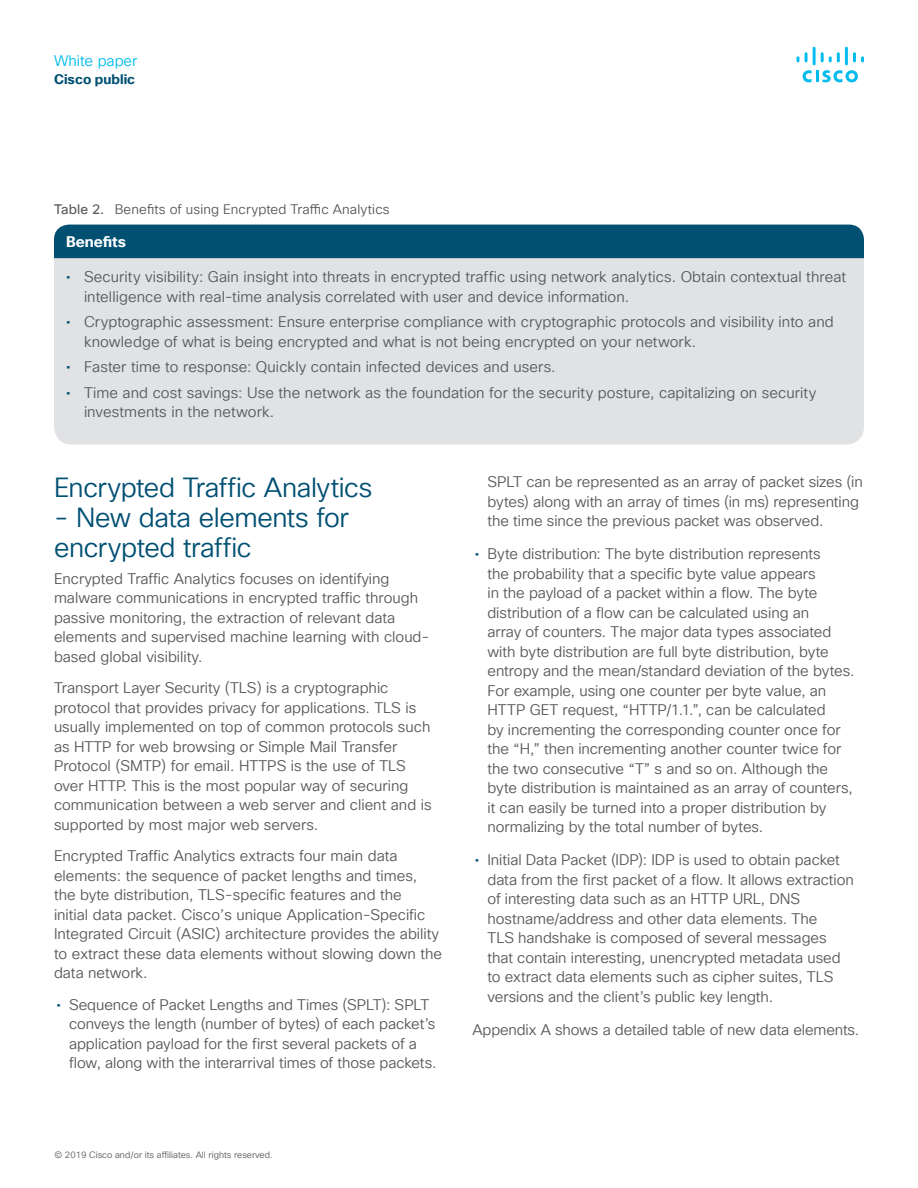
<style>
.page{position:relative;width:918px;height:1188px;background:#fff}
.page>*{position:absolute;margin:0;border:0;box-sizing:border-box;transform-origin:0 0}
.Subhead2_Indigo{font:27px/30px "Cisco Sans TT Light";letter-spacing:-.015em;color:#005073}
.Body{font:15px/19.5px "Cisco Sans TT Light";color:#57585a}
.t1{font:15px "Cisco Sans TT Light";color:#01bcec}
.Table_Head{font:700 15px "Cisco Sans TT";color:#fff}
.FigureCaption{font:13.5px "Cisco Sans TT Light";letter-spacing:.01em;color:#57585a}
.t2{font:700 13.5px "Cisco Sans TT";color:#005073}
.t3{font:9px "Cisco Sans TT Light";color:#57585a}
.s1{font-family:"Cisco Sans TT"}
.s2{font-family:"Cisco Sans TT";color:#005073}
</style>
<div class="page">
<svg style="left:803px;top:70px;width:55px;height:12px"></svg>
<svg style="left:797px;top:56px;width:2px;height:6px"></svg>
<svg style="left:805px;top:52px;width:3px;height:10px"></svg>
<hr style="left:813px;top:47px;width:3px;height:18px;background:#01bcec">
<svg style="left:821px;top:52px;width:19px;height:10px"></svg>
<hr style="left:845px;top:47px;width:3px;height:18px;background:#01bcec">
<svg style="left:853px;top:52px;width:11px;height:10px"></svg>
<div style="left:54px;top:225px;width:810px;height:33px;background:#015072"></div>
<div style="left:54px;top:258px;width:810px;height:187px;background:#e1e2e4"></div>
<p class="t1" style="left:54px;top:51px;width:85px">White paper</p>
<p class="t2" style="left:54px;top:70px;width:83px">Cisco public</p>
<p class="FigureCaption" style="left:54px;top:201px;width:337px"><span class="s1">Table 2.</span> Benefits of using Encrypted Traffic Analytics</p>
<p class="Table_Head" style="left:66px;top:232px;width:61px">Benefits</p>
<p class="Body" style="left:84px;top:268px;width:764px;text-indent:-18px"><span class="s2">•</span> Security visibility: Gain insight into threats in encrypted traffic using network analytics. Obtain contextual threat intelligence with real-time analysis correlated with user and device information.</p>
<p class="Body" style="left:84px;top:313px;width:751px;text-indent:-18px"><span class="s2">•</span> Cryptographic assessment: Ensure enterprise compliance with cryptographic protocols and visibility into and knowledge of what is being encrypted and what is not being encrypted on your network.</p>
<p class="Body" style="left:66px;top:358px;width:491px"><span class="s2">•</span> Faster time to response: Quickly contain infected devices and users.</p>
<p class="Body" style="left:84px;top:383px;width:734px;text-indent:-18px"><span class="s2">•</span> Time and cost savings: Use the network as the foundation for the security posture, capitalizing on security investments in the network.</p>
<p class="Subhead2_Indigo" style="left:54px;top:473px;width:320px">Encrypted Traffic Analytics</p>
<p class="Subhead2_Indigo" style="left:54px;top:503px;width:296px">- New data elements for encrypted traffic</p>
<p class="Body" style="left:54px;top:569px;width:377px">Encrypted Traffic Analytics focuses on identifying malware communications in encrypted traffic through passive monitoring, the extraction of relevant data elements and supervised machine learning with cloud&shy;based global visibility.</p>
<p class="Body" style="left:54px;top:678px;width:379px">Transport Layer Security (TLS) is a cryptographic protocol that provides privacy for applications. TLS is usually implemented on top of common protocols such as HTTP for web browsing or Simple Mail Transfer Protocol (SMTP) for email. HTTPS is the use of TLS over HTTP. This is the most popular way of securing communication between a web server and client and is supported by most major web servers.</p>
<p class="Body" style="left:54px;top:846px;width:390px">Encrypted Traffic Analytics extracts four main data elements: the sequence of packet lengths and times, the byte distribution, TLS-specific features and the<br>initial data packet. Cisco’s unique Application-Specific Integrated Circuit (ASIC) architecture provides the ability to extract these data elements without slowing down the data network.</p>
<p class="Body" style="left:69px;top:995px;width:369px;text-indent:-13px"><span class="s2">•</span> Sequence of Packet Lengths and Times (SPLT): SPLT conveys the length (number of bytes) of each packet’s application payload for the first several packets of a flow, along with the interarrival times of those packets.</p>
<p class="Body" style="left:488px;top:473px;width:377px">SPLT can be represented as an array of packet sizes (in bytes) along with an array of times (in ms) representing the time since the previous packet was observed.</p>
<p class="Body" style="left:488px;top:545px;width:369px;text-indent:-13px"><span class="s2">•</span> Byte distribution: The byte distribution represents<br>the probability that a specific byte value appears<br>in the payload of a packet within a flow. The byte distribution of a flow can be calculated using an<br>array of counters. The major data types associated with byte distribution are full byte distribution, byte entropy and the mean/standard deviation of the bytes.<br>For example, using one counter per byte value, an HTTP GET request, “HTTP/1.1.”, can be calculated<br>by incrementing the corresponding counter once for the “H,” then incrementing another counter twice for the two consecutive “T” s and so on. Although the byte distribution is maintained as an array of counters, it can easily be turned into a proper distribution by normalizing by the total number of bytes.</p>
<p class="Body" style="left:488px;top:851px;width:368px;text-indent:-13px"><span class="s2">•</span> Initial Data Packet (IDP): IDP is used to obtain packet data from the first packet of a flow. It allows extraction of interesting data such as an HTTP URL, DNS hostname/address and other data elements. The<br>TLS handshake is composed of several messages that contain interesting, unencrypted metadata used to extract data elements such as cipher suites, TLS versions and the client’s public key length.</p>
<p class="Body" style="left:472px;top:1020px;width:388px">Appendix A shows a detailed table of new data elements.</p>
<p class="t3" style="left:54px;top:1149px;width:220px">© 2019 Cisco and/or its affiliates. All rights reserved.</p>
</div>
